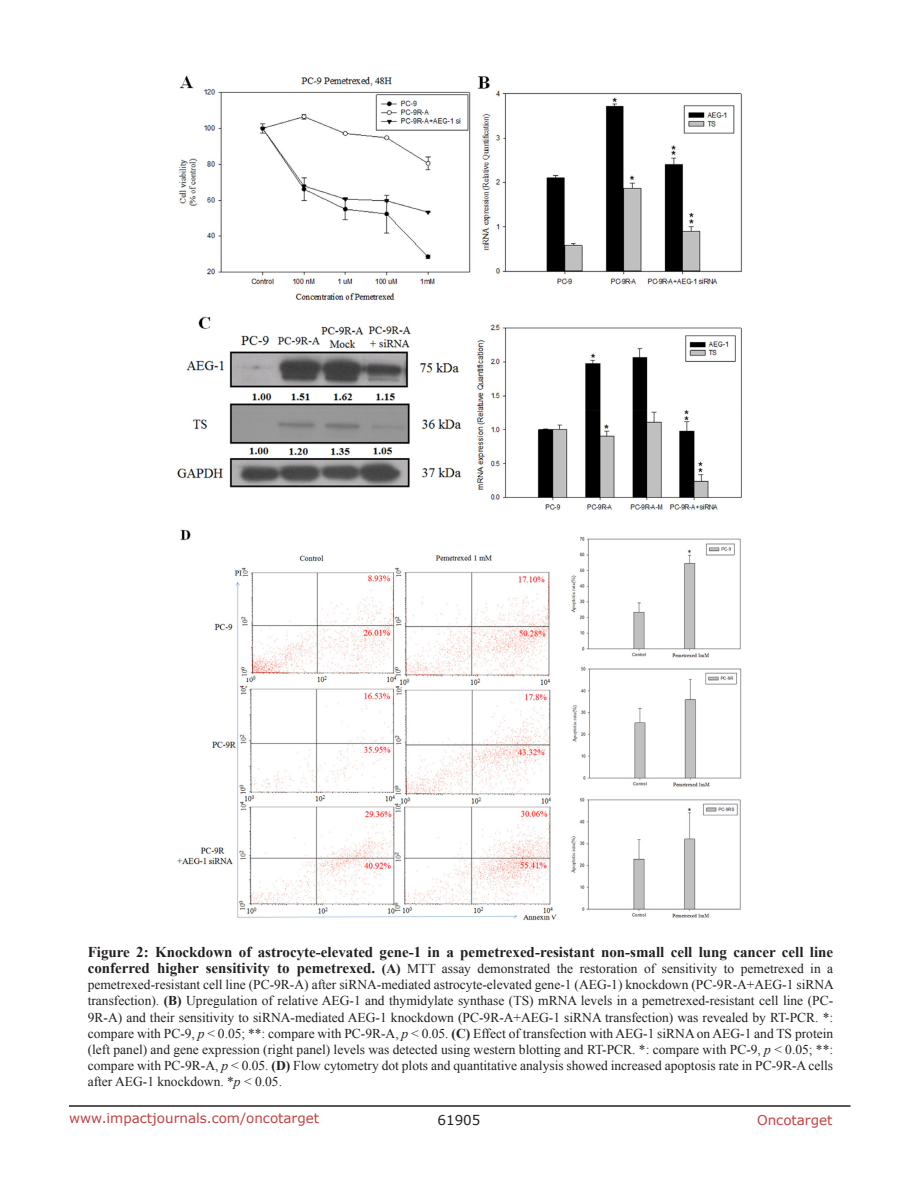
<style>
.page{position:relative;width:918px;height:1188px;background:#fff}
.page>*{position:absolute;margin:0;border:0;box-sizing:border-box;transform-origin:0 0}
.figuretext{font:700 15px "Times New Roman";color:#231f20}
.figuretext-2{font:13.5px/16.2px "Times New Roman";color:#231f20;text-align:justify}
.t1{font:13.5px "Verdana";color:#c24141}
.t2{font:13.5px "Verdana";color:#231f20}
.s1{font-weight:700;font-size:15px}
.s2{font-weight:700}
.s3{font-style:italic}
</style>
<div class="page">
<hr style="left:69px;top:1105px;width:781px;height:2px;background:#231f20">
<img style="left:178px;top:75px;width:564px;height:225px">
<img style="left:177px;top:316px;width:565px;height:194px">
<img style="left:177px;top:529px;width:565px;height:392px">
<p class="figuretext" style="left:88px;top:941px;width:747px">Figure 2: Knockdown of astrocyte-elevated gene-1 in a pemetrexed-resistant non-small cell lung cancer cell line</p>
<p class="figuretext-2" style="left:88px;top:960px;width:748px"><span class="s1">conferred higher sensitivity to pemetrexed.</span> <span class="s2">(A)</span> MTT assay demonstrated the restoration of sensitivity to pemetrexed in a pemetrexed-resistant cell line (PC-9R-A) after siRNA-mediated astrocyte-elevated gene-1 (AEG-1) knockdown (PC-9R-A+AEG-1 siRNA transfection). <span class="s2">(B)</span> Upregulation of relative AEG-1 and thymidylate synthase (TS) mRNA levels in a pemetrexed-resistant cell line (PC-9R-A) and their sensitivity to siRNA-mediated AEG-1 knockdown (PC-9R-A+AEG-1 siRNA transfection) was revealed by RT-PCR. *: compare with PC-9, <span class="s3">p</span> &lt; 0.05; **: compare with PC-9R-A, <span class="s3">p</span> &lt; 0.05. <span class="s2">(C)</span> Effect of transfection with AEG-1 siRNA on AEG-1 and TS protein (left panel) and gene expression (right panel) levels was detected using western blotting and RT-PCR. *: compare with PC-9, <span class="s3">p</span> &lt; 0.05; **: compare with PC-9R-A, <span class="s3">p</span> &lt; 0.05. <span class="s2">(D)</span> Flow cytometry dot plots and quantitative analysis showed increased apoptosis rate in PC-9R-A cells after AEG-1 knockdown. *<span class="s3">p</span> &lt; 0.05.</p>
<p class="t1" style="left:69px;top:1109px;width:252px">www.impactjournals.com/oncotarget</p>
<p class="t2" style="left:438px;top:1111px;width:44px">61905</p>
<p class="t1" style="left:757px;top:1111px;width:77px">Oncotarget</p>
</div>
